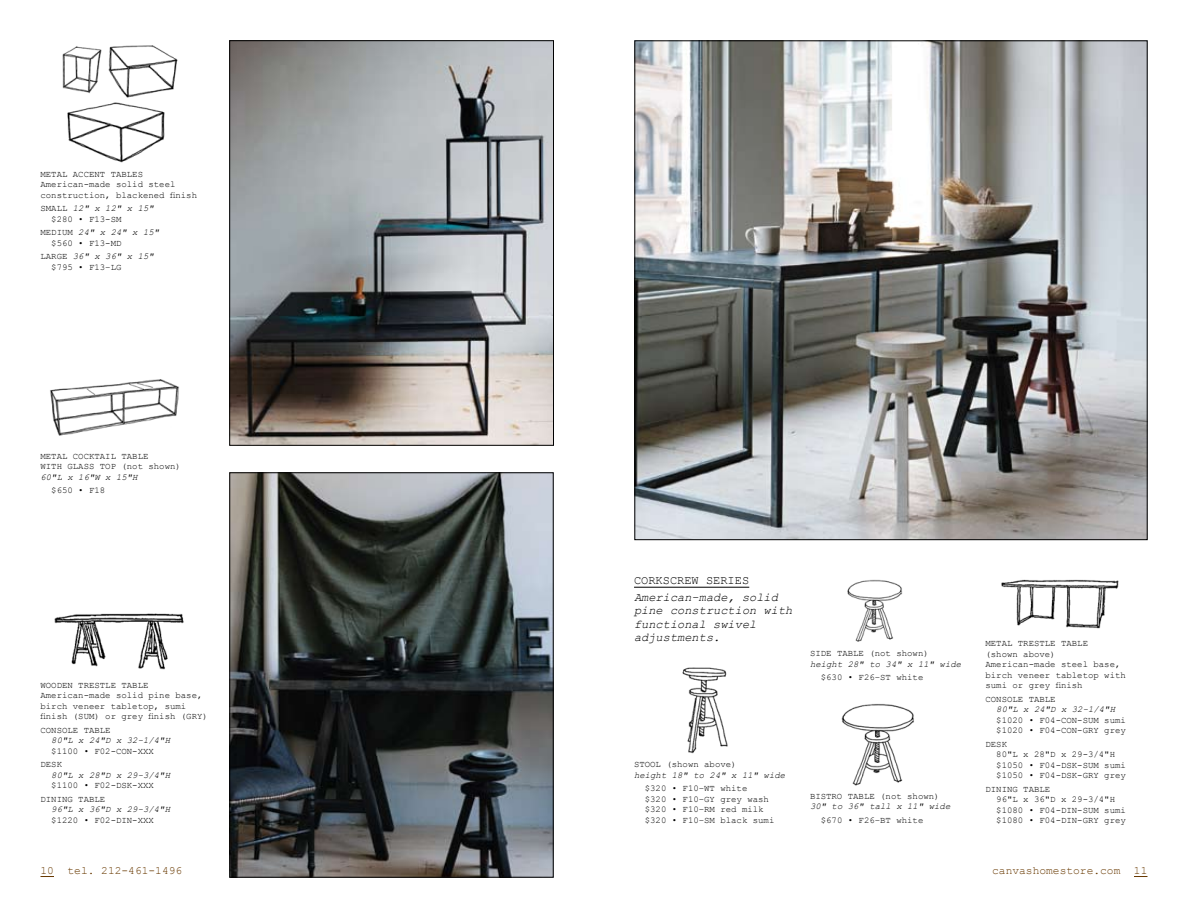
<style>
.page{position:relative;width:1188px;height:918px;background:#fff}
.page>*{position:absolute;margin:0;border:0;box-sizing:border-box;transform-origin:0 0}
.t1{font:italic 12px/13.5px "Courier New";color:#000}
.t2{font:12px "Courier New";color:#000}
.t3{font:11.25px "Courier New";color:#683900}
.t4{font:9px/10.5px "Courier New";color:#000}
.t5{font:italic 9px "Courier New";color:#000}
.s1{font-style:italic}
</style>
<div class="page">
<img style="left:232px;top:42px;width:320px;height:402px">
<div style="left:230px;top:40px;width:324px;height:406px;border:1px solid #000"></div>
<img style="left:636px;top:42px;width:509px;height:496px">
<hr style="left:634px;top:587px;width:115px;height:1px;background:#000">
<img style="left:62px;top:45px;width:116px;height:118px">
<img style="left:232px;top:474px;width:320px;height:401px">
<div style="left:230px;top:472px;width:324px;height:405px;border:1px solid #000"></div>
<svg style="left:40px;top:876px;width:14px;height:1px"></svg>
<svg style="left:1134px;top:876px;width:13px;height:1px"></svg>
<img style="left:1001px;top:579px;width:118px;height:50px">
<img style="left:54px;top:613px;width:130px;height:57px">
<img style="left:841px;top:704px;width:73px;height:82px">
<img style="left:682px;top:667px;width:46px;height:87px">
<img style="left:847px;top:579px;width:56px;height:63px">
<img style="left:50px;top:379px;width:129px;height:57px">
<p class="t4" style="left:40px;top:168px;width:158px">metal accent tables<br>American-made solid steel construction, blackened finish</p>
<p class="t4" style="left:40px;top:203px;width:12px">SMALL</p>
<p class="t5" style="left:73px;top:202px;width:82px">12" x 12" x 15"</p>
<p class="t4" style="left:51px;top:213px;width:72px">$280 • F13-SM</p>
<p class="t4" style="left:40px;top:227px;width:7px">MEDI</p>
<p class="t4" style="left:51px;top:227px;width:110px;text-indent:11px">UM <span class="s1">24" x 24" x 15" </span>$560 • F13-MD</p>
<p class="t4" style="left:41px;top:251px;width:7px">LARGE</p>
<p class="t5" style="left:73px;top:250px;width:82px">36" x 36" x 15"</p>
<p class="t4" style="left:51px;top:261px;width:72px">$795 • F13–LG</p>
<p class="t4" style="left:40px;top:450px;width:109px">metal cocktail table with glass</p>
<p class="t4" style="left:100px;top:461px;width:83px">top (not shown)</p>
<p class="t5" style="left:40px;top:471px;width:99px">60"L x 16"W x 15"H</p>
<p class="t4" style="left:51px;top:485px;width:55px">$650 • F18</p>
<p class="t4" style="left:40px;top:679px;width:169px">wooden tres tle table<br>American-made solid pine base, birch veneer tabletop, sumi finish (SUM) or grey finish (GRY)</p>
<p class="t4" style="left:40px;top:724px;width:72px">cons ole table</p>
<p class="t5" style="left:51px;top:734px;width:120px">80"L x 24"D x 32-1/4"H</p>
<p class="t4" style="left:40px;top:744px;width:115px;line-height:13.5px;text-indent:11px">$1100 • F02-CON-XXX desk</p>
<p class="t5" style="left:51px;top:769px;width:120px">80"L x 28"D x 29-3/4"H</p>
<p class="t4" style="left:40px;top:778px;width:115px;line-height:13.5px;text-indent:11px">$1100 • F02-DSK-XXX dining table</p>
<p class="t5" style="left:51px;top:803px;width:120px">96"L x 36"D x 29-3/4"H</p>
<p class="t4" style="left:51px;top:814px;width:104px">$1220 • F02-DIN-XXX</p>
<h1 class="t2" style="left:634px;top:573px;width:80px">corks crew sERIE</h1>
<h1 class="t2" style="left:742px;top:573px;width:9px">S</h1>
<h1 class="t1" style="left:634px;top:590px;width:160px">American-made, solid pine construction with functional swivel adjustments.</h1>
<p class="t4" style="left:810px;top:648px;width:12px">SIDE</p>
<p class="t4" style="left:837px;top:648px;width:7px">TABLE</p>
<p class="t4" style="left:869px;top:648px;width:61px">(not shown)</p>
<p class="t5" style="left:810px;top:658px;width:153px">height 28" to 34" x 11" wide</p>
<p class="t4" style="left:821px;top:672px;width:104px">$630 • F26–ST white</p>
<p class="t4" style="left:634px;top:759px;width:12px">STOOL</p>
<p class="t4" style="left:666px;top:759px;width:72px">(shown above)</p>
<p class="t5" style="left:634px;top:769px;width:153px">height 18" to 24" x 11" wide</p>
<p class="t4" style="left:645px;top:783px;width:131px">$320 • F10–WT white<br>$320 • F10–GY grey wash $320 • F10–RM red milk $320 • F10–SM black sumi</p>
<p class="t4" style="left:810px;top:790px;width:23px">BISTRO</p>
<p class="t4" style="left:848px;top:790px;width:7px">TABLE</p>
<p class="t4" style="left:880px;top:790px;width:61px">(not shown)</p>
<p class="t5" style="left:810px;top:800px;width:142px">30" to 36" tall x 11" wide</p>
<p class="t4" style="left:821px;top:814px;width:66px">$670 • F26–BT</p>
<p class="t4" style="left:896px;top:814px;width:28px">white</p>
<p class="t4" style="left:986px;top:638px;width:60px">metal TRE STLE</p>
<p class="t4" style="left:1061px;top:638px;width:7px">TABLE</p>
<p class="t4" style="left:986px;top:648px;width:142px">(shown above)<br>American-made steel base, birch veneer tabletop with sumi or grey finish</p>
<p class="t4" style="left:986px;top:693px;width:72px">cons ole table</p>
<p class="t5" style="left:996px;top:703px;width:120px">80"L x 24"D x 32-1/4"H</p>
<p class="t4" style="left:996px;top:714px;width:131px">$1020 • F04-CON-SUM sumi $1020 • F04-CON-GRY grey</p>
<p class="t4" style="left:996px;top:738px;width:131px;text-indent:-11px">desk<br>80"L x 28"D x 29-3/4"H $1050 • F04-DSK-SUM sumi $1050 • F04-DSK-GRY grey</p>
<p class="t4" style="left:996px;top:783px;width:131px;text-indent:-11px">dining table<br>96"L x 36"D x 29-3/4"H $1080 • F04-DIN-SUM sumi $1080 • F04-DIN-GRY grey</p>
<p class="t3" style="left:40px;top:863px;width:143px">10 tel. 212-461-1496</p>
<p class="t3" style="left:992px;top:863px;width:157px">canvashomestore.com 11</p>
</div>
